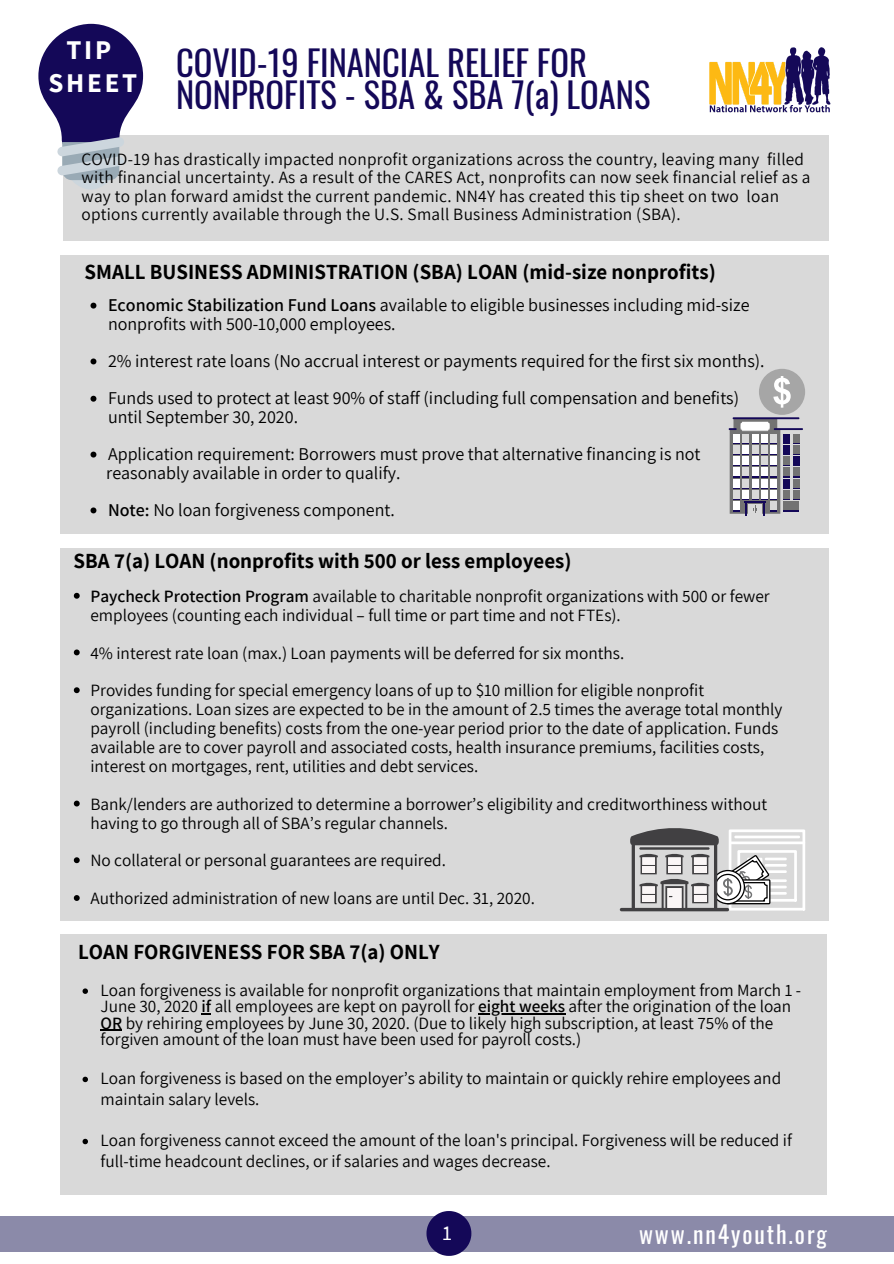
<style>
.page{position:relative;width:894px;height:1264px;background:#fff}
.page>*{position:absolute;margin:0;border:0;box-sizing:border-box;transform-origin:0 0}
.t1{font:34.5px/32.2px "Oswald";color:#140858}
.t2{font:700 27px/33.2px "Source Sans Pro";letter-spacing:.1em;color:#fff;text-align:center}
.t3{font:23.7px "Oswald";letter-spacing:.08em;color:#fff}
.t4{font:700 21px "Assistant";color:#000}
.t5{font:21px "Source Sans Pro";color:#fff}
.t6{font:18px/37.2px "Assistant";color:#000}
.t7{font:17.25px/18.9px "Assistant";color:#000}
.s1{font-weight:600}
</style>
<div class="page">
<div style="left:63px;top:135px;width:765px;height:105px;background:#d9d9d9"></div>
<div style="left:60px;top:548px;width:768px;height:373px;background:#d9d9d9"></div>
<div style="left:60px;top:255px;width:768px;height:278px;background:#d9d9d9"></div>
<svg style="left:723px;top:1194px;width:94px;height:1px"></svg>
<svg style="left:90px;top:302px;width:6px;height:6px"></svg>
<svg style="left:90px;top:358px;width:6px;height:6px"></svg>
<svg style="left:90px;top:396px;width:6px;height:5px"></svg>
<svg style="left:90px;top:451px;width:6px;height:6px"></svg>
<svg style="left:90px;top:507px;width:6px;height:6px"></svg>
<svg style="left:74px;top:593px;width:6px;height:5px"></svg>
<svg style="left:74px;top:649px;width:6px;height:6px"></svg>
<svg style="left:74px;top:687px;width:6px;height:6px"></svg>
<svg style="left:74px;top:800px;width:6px;height:6px"></svg>
<svg style="left:74px;top:857px;width:6px;height:6px"></svg>
<svg style="left:74px;top:895px;width:6px;height:5px"></svg>
<div style="left:60px;top:934px;width:766px;height:260px;background:#d9d9d9"></div>
<svg style="left:82px;top:988px;width:6px;height:5px"></svg>
<hr style="left:478px;top:1013px;width:87px;height:1px;background:#000">
<svg style="left:101px;top:1029px;width:21px;height:1px"></svg>
<svg style="left:82px;top:1076px;width:6px;height:6px"></svg>
<svg style="left:82px;top:1138px;width:6px;height:6px"></svg>
<div style="left:0;top:1215px;width:893px;height:35px;background:#8b8aa9"></div>
<img style="left:709px;top:47px;width:122px;height:66px">
<hr style="left:773px;top:428px;width:29px;height:2px;background:#140858">
<hr style="left:732px;top:417px;width:67px;height:2px;background:#140858">
<svg style="left:728px;top:418px;width:73px;height:97px"></svg>
<div style="left:758px;top:369px;width:46px;height:46px;background:#a6a6a6;border-radius:50%"></div>
<svg style="left:773px;top:376px;width:17px;height:32px"></svg>
<svg style="left:619px;top:828px;width:186px;height:83px"></svg>
<svg style="left:426px;top:1211px;width:45px;height:44px"></svg>
<svg style="left:38px;top:24px;width:105px;height:165px"></svg>
<h2 class="t2" style="left:48px;top:33px;width:90px">TIP<br>SHEET</h2>
<h1 class="t1" style="left:176px;top:45px;width:475px">COVID-19 FINANCIAL RELIEF FOR<br>NONPROFITS - SBA &amp; SBA 7(a) LOANS</h1>
<p class="t7" style="left:81px;top:149px;width:730px;line-height:18.5px">COVID-19 has drastically impacted nonprofit organizations across the country, leaving many filled with financial uncertainty. As a result of the CARES Act, nonprofits can now seek financial relief as a way to plan forward amidst the current pandemic. NN4Y has created this tip sheet on two loan options currently available through the U.S. Small Business Administration (SBA).</p>
<p class="t4" style="left:85px;top:257px;width:632px">SMALL BUSINESS ADMINISTRATION (SBA) LOAN (mid-size nonprofits)</p>
<p class="t6" style="left:108px;top:295px;width:643px;line-height:18.6px"><span class="s1">Economic Stabilization Fund Loans</span> available to eligible businesses including mid-size nonprofits with 500-10,000 employees.</p>
<p class="t6" style="left:108px;top:342px;width:658px">2% interest rate loans (No accrual interest or payments required for the first six months).<br>Funds used to protect at least 90% of staff (including full compensation and benefits)</p>
<p class="t6" style="left:108px;top:397px;width:594px">until September 30, 2020.<br>Application requirement: Borrowers must prove that alternative financing is not</p>
<p class="t6" style="left:108px;top:490px;width:288px"><span class="s1">Note:</span> No loan forgiveness component.</p>
<p class="t6" style="left:106px;top:453px;width:296px">reasonably available in order to qualify.</p>
<p class="t4" style="left:74px;top:547px;width:499px">SBA 7(a) LOAN (nonprofits with 500 or less employees)</p>
<p class="t7" style="left:90px;top:586px;width:680px"><span class="s1">Paycheck Protection Program</span> available to charitable nonprofit organizations with 500 or fewer employees (counting each individual – full time or part time and not FTEs).</p>
<p class="t7" style="left:90px;top:633px;width:615px;line-height:37.8px">4% interest rate loan (max.) Loan payments will be deferred for six months.<br>Provides funding for special emergency loans of up to $10 million for eligible nonprofit</p>
<p class="t7" style="left:90px;top:699px;width:693px">organizations. Loan sizes are expected to be in the amount of 2.5 times the average total monthly payroll (including benefits) costs from the one-year period prior to the date of application. Funds available are to cover payroll and associated costs, health insurance premiums, facilities costs, interest on mortgages, rent, utilities and debt services.</p>
<p class="t7" style="left:90px;top:794px;width:678px">Bank/lenders are authorized to determine a borrower’s eligibility and creditworthiness without having to go through all of SBA’s regular channels.</p>
<p class="t7" style="left:90px;top:841px;width:446px;line-height:37.8px">No collateral or personal guarantees are required.<br>Authorized administration of new loans are until Dec. 31, 2020.</p>
<p class="t4" style="left:78px;top:937px;width:363px">LOAN FORGIVENESS FOR SBA 7(a) ONLY</p>
<p class="t7" style="left:101px;top:981px;width:702px;line-height:16.4px">Loan forgiveness is available for nonprofit organizations that maintain employment from March 1 - June 30, 2020 <span class="s1">if</span> all employees are kept on payroll for <span class="s1">eight weeks</span> after the origination of the loan <span class="s1">OR</span> by rehiring employees by June 30, 2020. (Due to likely high subscription, at least 75% of the forgiven amount of the loan must have been used for payroll costs.)</p>
<p class="t7" style="left:101px;top:1067px;width:682px;line-height:20.7px">Loan forgiveness is based on the employer’s ability to maintain or quickly rehire employees and maintain salary levels.</p>
<p class="t7" style="left:101px;top:1129px;width:692px;line-height:20.7px">Loan forgiveness cannot exceed the amount of the loan's principal. Forgiveness will be reduced if full-time headcount declines, or if salaries and wages decrease.</p>
<p class="t5" style="left:442px;top:1219px;width:12px">1</p>
<h3 class="t3" style="left:639px;top:1215px;width:189px">www.nn4youth.org</h3>
</div>
